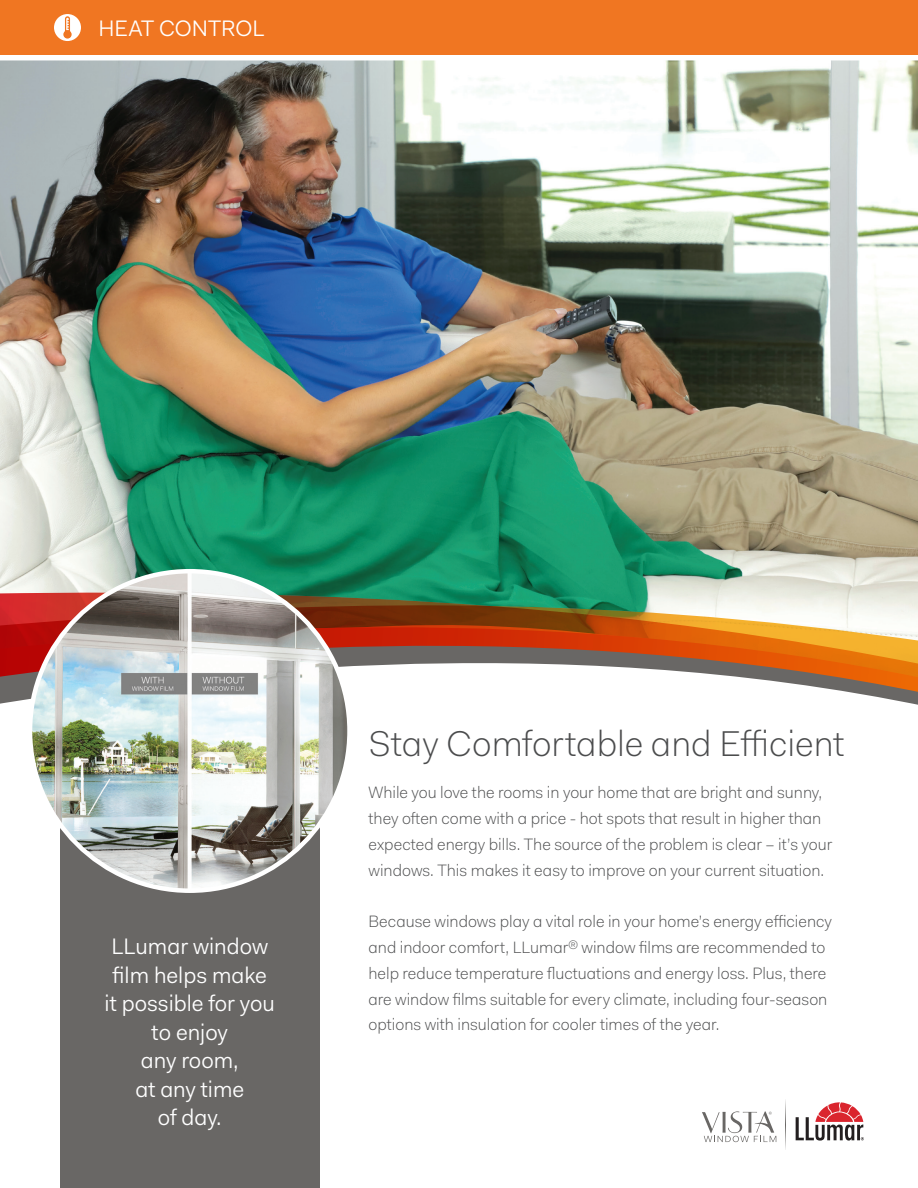
<style>
.page{position:relative;width:918px;height:1188px;background:#fff}
.page>*{position:absolute;margin:0;border:0;box-sizing:border-box;transform-origin:0 0}
.t1{font:300 36px "L Lumar Fakt Pro";color:#4b4c4d}
.t2{font:22.5px/28.5px "L Lumar Fakt Pro Blond";color:#fff;text-align:center}
.t3{font:300 16.5px/25.8px "L Lumar Fakt Pro";color:#4b4c4d}
</style>
<div class="page">
<img style="left:0;top:60px;width:918px;height:478px">
<svg style="left:0;top:538px;width:918px;height:17px;background:#529c7a"></svg>
<svg style="left:0;top:555px;width:918px;height:150px"></svg>
<svg style="left:796px;top:1102px;width:68px;height:39px"></svg>
<svg style="left:702px;top:1111px;width:74px;height:31px"></svg>
<hr style="left:786px;top:1099px;width:1px;height:51px;background:#696765">
<div style="left:60px;top:801px;width:259px;height:387px;background:#696765"></div>
<img style="left:30px;top:571px;width:320px;height:320px;border-radius:160px">
<div style="left:0;top:0;width:918px;height:55px;background:#f07622"></div>
<svg style="left:54px;top:14px;width:27px;height:27px"></svg>
<p class="t2" style="left:98px;top:14px;width:168px">HEAT CONTROL</p>
<p class="t2" style="left:105px;top:932px;width:172px">LLumar window film helps make it possible for you to enjoy<br>any room,<br>at any time<br>of day.</p>
<p class="t1" style="left:369px;top:720px;width:477px">Stay Comfortable and Efficient</p>
<p class="t3" style="left:369px;top:779px;width:465px">While you love the rooms in your home that are bright and sunny, they often come with a price - hot spots that result in higher than expected energy bills. The source of the problem is clear – it’s your windows. This makes it easy to improve on your current situation.</p>
<p class="t3" style="left:369px;top:908px;width:465px">Because windows play a vital role in your home’s energy efficiency and indoor comfort, LLumar<sup>®</sup> window films are recommended to help reduce temperature fluctuations and energy loss. Plus, there are window films suitable for every climate, including four-season options with insulation for cooler times of the year.</p>
</div>
